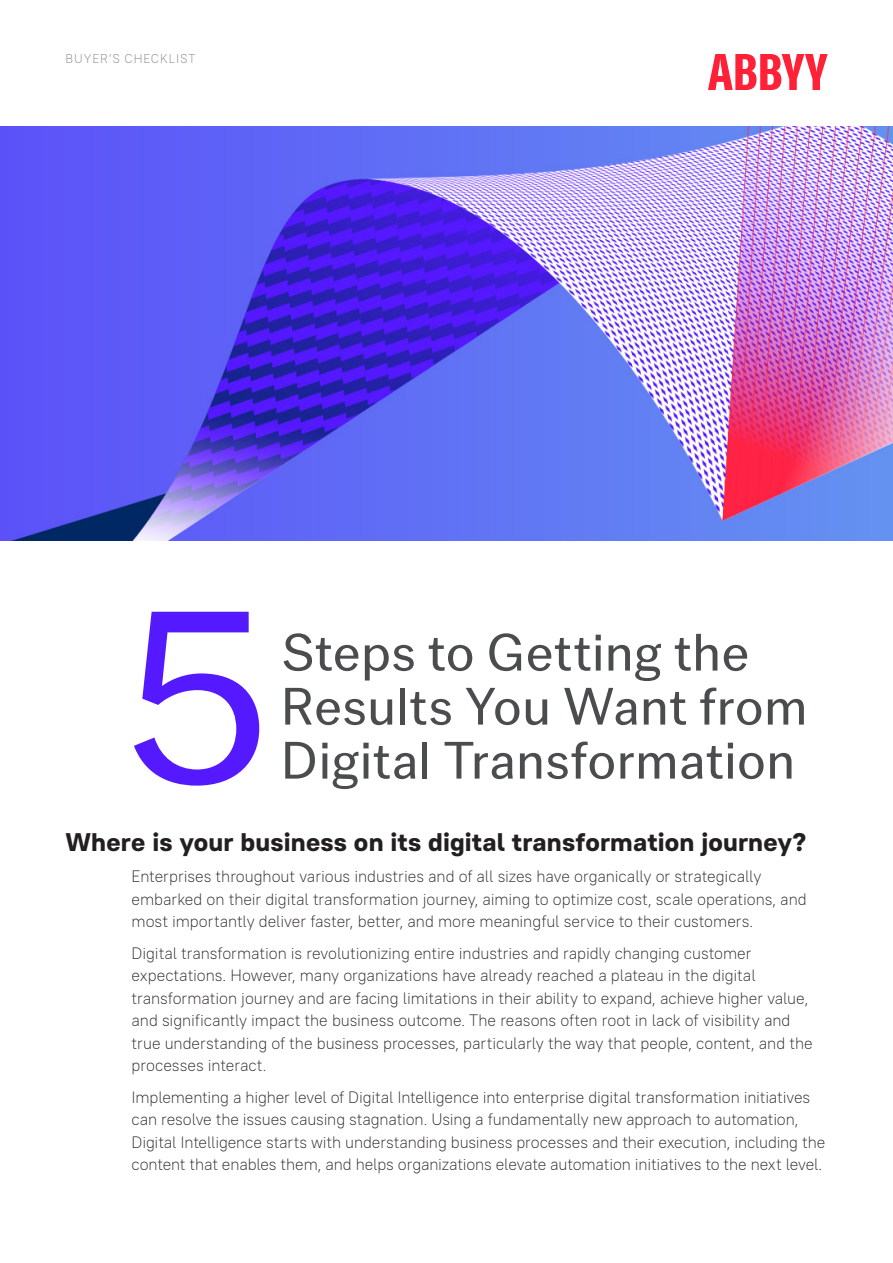
<style>
.page{position:relative;width:893px;height:1263px;background:#fff}
.page>*{position:absolute;margin:0;border:0;box-sizing:border-box;transform-origin:0 0}
.t1{font:252px "Co Fo Gothic Beta 1";color:#5519ff}
.t2{font:54px/54px "Co Fo Gothic Beta 1";letter-spacing:.03em;color:#4b4c4d}
.Text_11_15{font:700 25.5px "PT Root";letter-spacing:.005em;color:#231f20}
.Text_11_15-2{font:200 16.5px/22.5px "PT Root";letter-spacing:-.005em;color:#231f20}
.Tagline{font:200 12.75px "PT Root";letter-spacing:.065em;color:#808285}
</style>
<div class="page">
<img style="left:0;top:126px;width:893px;height:414px">
<svg style="left:708px;top:54px;width:120px;height:36px"></svg>
<p class="Tagline" style="left:65px;top:50px;width:131px">BUYER’S CHECKLIST</p>
<p class="t1" style="left:125px;top:547px;width:144px">5</p>
<p class="t2" style="left:281px;top:625px;width:527px">Steps to Getting the<br>Results You Want from</p>
<p class="t2" style="left:281px;top:733px;width:514px">Digital Transformation</p>
<p class="Text_11_15" style="left:65px;top:825px;width:742px">Where is your business on its digital transformation journey?</p>
<p class="Text_11_15-2" style="left:132px;top:865px;width:677px">Enterprises throughout various industries and of all sizes have organically or strategically embarked on their digital transformation journey, aiming to optimize cost, scale operations, and most importantly deliver faster, better, and more meaningful service to their customers.</p>
<p class="Text_11_15-2" style="left:132px;top:941px;width:683px">Digital transformation is revolutionizing entire industries and rapidly changing customer expectations. However, many organizations have already reached a plateau in the digital transformation journey and are facing limitations in their ability to expand, achieve higher value, and significantly impact the business outcome. The reasons often root in lack of visibility and true understanding of the business processes, particularly the way that people, content, and the processes interact.</p>
<p class="Text_11_15-2" style="left:132px;top:1085px;width:695px">Implementing a higher level of Digital Intelligence into enterprise digital transformation initiatives can resolve the issues causing stagnation. Using a fundamentally new approach to automation, Digital Intelligence starts with understanding business processes and their execution, including the content that enables them, and helps organizations elevate automation initiatives to the next level.</p>
</div>
